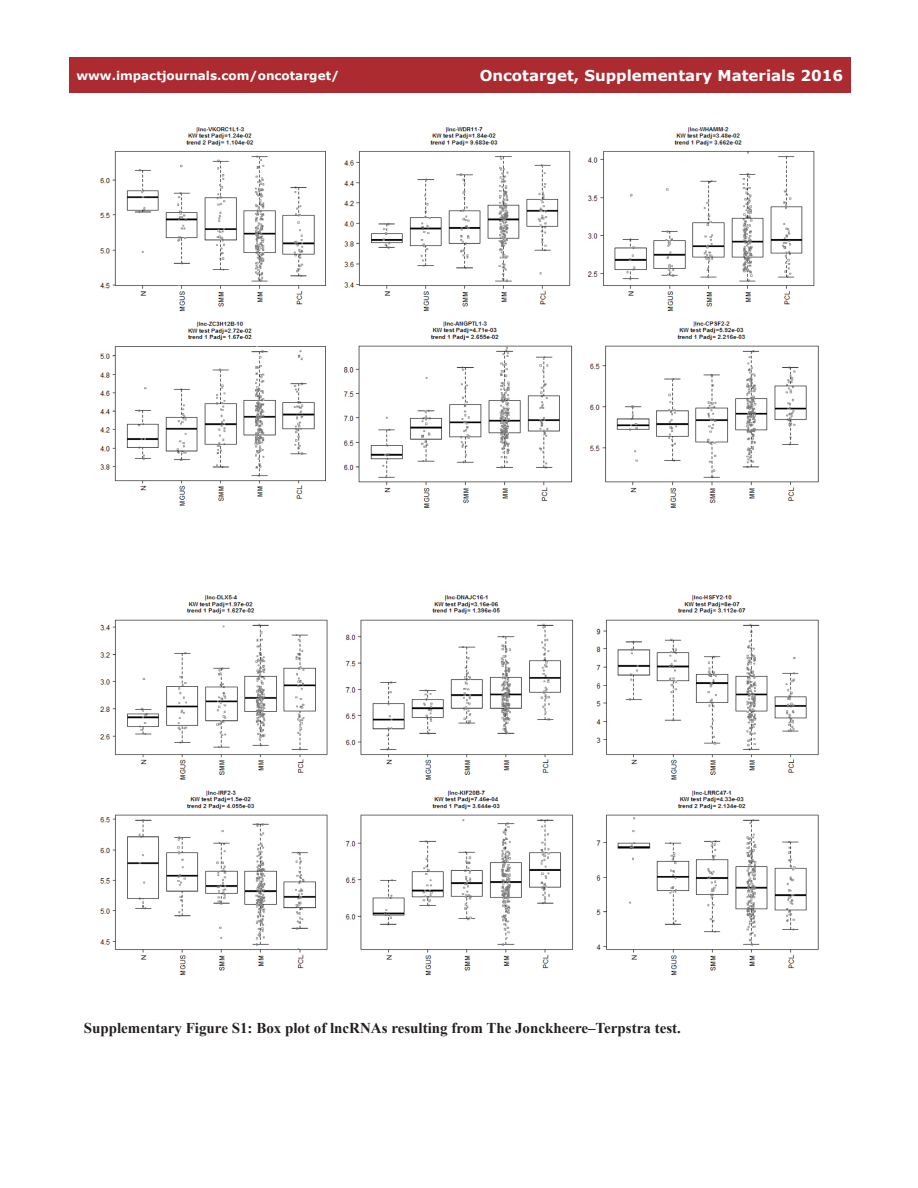
<style>
.page{position:relative;width:918px;height:1188px;background:#fff}
.page>*{position:absolute;margin:0;border:0;box-sizing:border-box;transform-origin:0 0}
.t1{font:700 15px "Times New Roman";color:#231f20}
.t2{font:700 15px "Verdana";color:#fff}
.t3{font:700 12px "Verdana";color:#fff}
</style>
<div class="page">
<div style="left:69px;top:57px;width:781px;height:36px;background:#ac2b31"></div>
<img style="left:100px;top:595px;width:719px;height:381px">
<img style="left:100px;top:127px;width:719px;height:381px">
<p class="t3" style="left:76px;top:67px;width:264px">www.impactjournals.com/oncotarget/</p>
<p class="t2" style="left:480px;top:65px;width:365px">Oncotarget, Supplementary Materials 2016</p>
<p class="t1" style="left:84px;top:1018px;width:599px">Supplementary Figure S1: Box plot of lncRNAs resulting from The Jonckheere–Terpstra test.</p>
</div>
